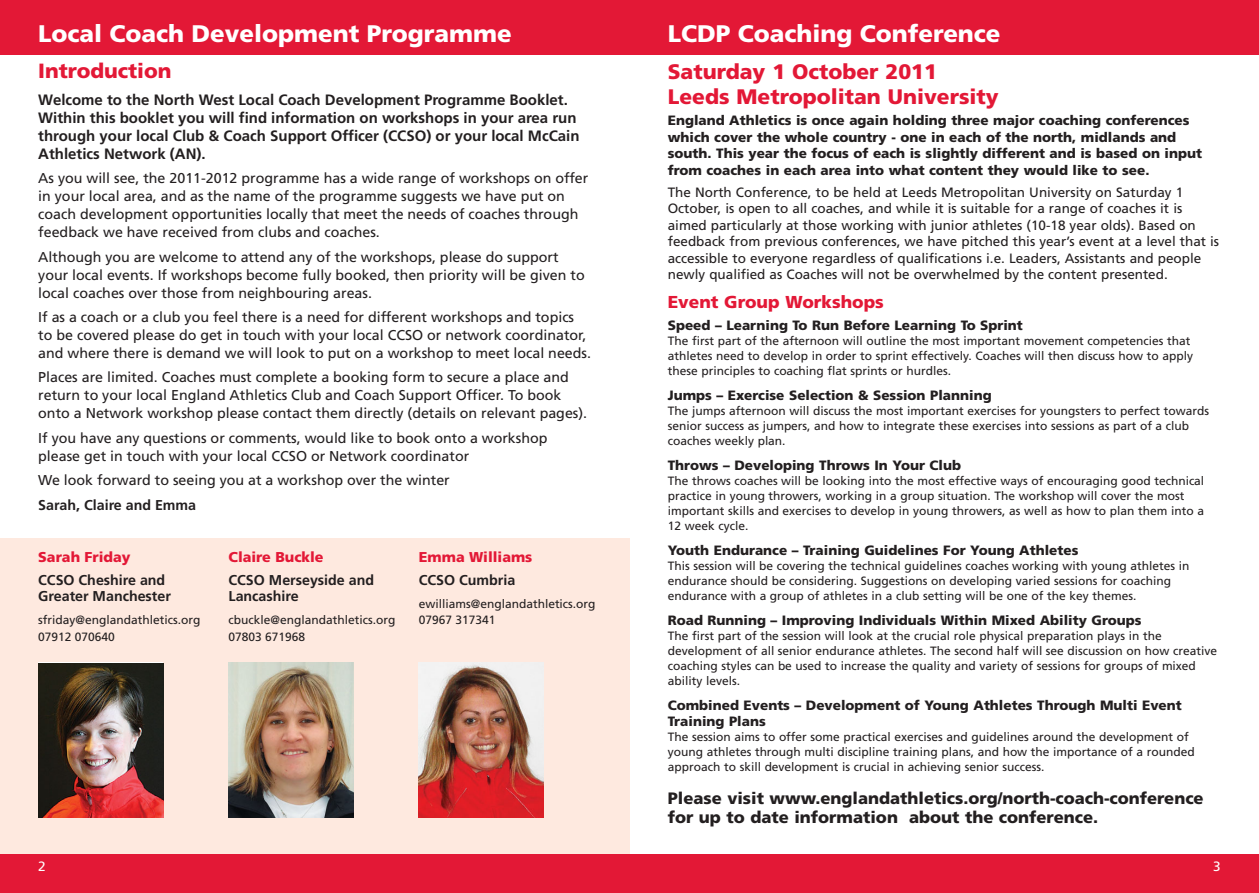
<style>
.page{position:relative;width:1259px;height:893px;background:#fff}
.page>*{position:absolute;margin:0;border:0;box-sizing:border-box;transform-origin:0 0}
.t1{font:900 24px "Frutiger";color:#fff}
.t2{font:900 21px/24.6px "Frutiger";color:#e31836}
.t3{font:900 20.55px "Frutiger";color:#e31836}
.t4{font:900 17.25px "Frutiger";color:#e31836}
.t5{font:900 16.5px/19.5px "Frutiger";color:#231f20}
.t6{font:700 15px/18px "Frutiger";color:#231f20}
.t7{font:14.25px/18px "Frutiger";color:#231f20}
.t8{font:700 14.25px/16.5px "Frutiger";color:#231f20}
.t9{font:900 14.25px "Frutiger";color:#e31836}
.t10{font:900 13.5px/16.5px "Frutiger";color:#231f20}
.t11{font:13.5px/16.5px "Frutiger";color:#231f20}
.t12{font:13.5px "Frutiger";color:#fff}
.t13{font:12px/15px "Frutiger";color:#231f20}
</style>
<div class="page">
<div style="left:0;top:539px;width:629px;height:325px;background:#fee9df"></div>
<div style="left:0;top:0;width:1259px;height:54px;background:#e31836"></div>
<div style="left:0;top:855px;width:1259px;height:38px;background:#e31836"></div>
<img style="left:228px;top:662px;width:125px;height:156px">
<img style="left:38px;top:663px;width:125px;height:155px">
<img style="left:418px;top:662px;width:125px;height:156px">
<h1 class="t1" style="left:38px;top:24px;width:475px">Local Coach Development Programme</h1>
<h1 class="t1" style="left:668px;top:24px;width:334px">LCDP Coaching Conference</h1>
<h3 class="t3" style="left:38px;top:63px;width:135px">Introduction</h3>
<p class="t6" style="left:38px;top:92px;width:543px">Welcome to the North West Local Coach Development Programme Booklet.<br>Within this booklet you will find information on workshops in your area run through your local Club &amp; Coach Support Officer (CCSO) or your local McCain Athletics Network (AN).</p>
<p class="t7" style="left:38px;top:170px;width:551px">As you will see, the 2011-2012 programme has a wide range of workshops on offer in your local area, and as the name of the programme suggests we have put on coach development opportunities locally that meet the needs of coaches through feedback we have received from clubs and coaches.</p>
<p class="t7" style="left:38px;top:249px;width:548px">Although you are welcome to attend any of the workshops, please do support your local events. If workshops become fully booked, then priority will be given to local coaches over those from neighbouring areas.</p>
<p class="t7" style="left:38px;top:309px;width:554px">If as a coach or a club you feel there is a need for different workshops and topics to be covered please do get in touch with your local CCSO or network coordinator, and where there is demand we will look to put on a workshop to meet local needs.</p>
<p class="t7" style="left:38px;top:370px;width:550px">Places are limited. Coaches must complete a booking form to secure a place and return to your local England Athletics Club and Coach Support Officer. To book onto a Network workshop please contact them directly (details on relevant pages).</p>
<p class="t7" style="left:38px;top:430px;width:511px">If you have any questions or comments, would like to book onto a workshop please get in touch with your local CCSO or Network coordinator</p>
<p class="t7" style="left:38px;top:472px;width:413px">We look forward to seeing you at a workshop over the winter</p>
<p class="t8" style="left:38px;top:497px;width:159px">Sarah, Claire and Emma</p>
<p class="t9" style="left:38px;top:551px;width:94px">Sarah Friday</p>
<p class="t8" style="left:38px;top:573px;width:134px">CCSO Cheshire and<br>Greater Manchester</p>
<p class="t13" style="left:38px;top:613px;width:164px;line-height:16.5px">sfriday@englandathletics.org<br>07912 070640</p>
<p class="t9" style="left:228px;top:551px;width:97px">Claire Buckle</p>
<p class="t8" style="left:228px;top:573px;width:147px">CCSO Merseyside and<br>Lancashire</p>
<p class="t13" style="left:228px;top:613px;width:168px;line-height:16.5px">cbuckle@englandathletics.org<br>07803 671968</p>
<p class="t9" style="left:419px;top:551px;width:115px">Emma Williams</p>
<p class="t8" style="left:419px;top:573px;width:98px">CCSO Cumbria</p>
<p class="t13" style="left:419px;top:596px;width:178px;line-height:16.5px">ewilliams@englandathletics.org<br>07967 317341</p>
<h2 class="t2" style="left:668px;top:61px;width:332px">Saturday 1 October 2011<br>Leeds Metropolitan University</h2>
<p class="t10" style="left:668px;top:113px;width:536px">England Athletics is once again holding three major coaching conferences which cover the whole country - one in each of the north, midlands and south. This year the focus of each is slightly different and is based on input from coaches in each area into what content they would like to see.</p>
<p class="t11" style="left:668px;top:185px;width:553px">The North Conference, to be held at Leeds Metropolitan University on Saturday 1<br>October, is open to all coaches, and while it is suitable for a range of coaches it is aimed particularly at those working with junior athletes (10-18 year olds). Based on feedback from previous conferences, we have pitched this year’s event at a level that is accessible to everyone regardless of qualifications i.e. Leaders, Assistants and people newly qualified as Coaches will not be overwhelmed by the content presented.</p>
<h3 class="t4" style="left:668px;top:295px;width:217px">Event Group Workshops</h3>
<p class="t10" style="left:668px;top:318px;width:357px">Speed – Learning To Run Before Learning To Sprint</p>
<p class="t13" style="left:668px;top:334px;width:527px">The first part of the afternoon will outline the most important movement competencies that athletes need to develop in order to sprint effectively. Coaches will then discuss how to apply these principles to coaching flat sprints or hurdles.</p>
<p class="t10" style="left:668px;top:388px;width:325px">Jumps – Exercise Selection &amp; Session Planning</p>
<p class="t13" style="left:668px;top:404px;width:543px">The jumps afternoon will discuss the most important exercises for youngsters to perfect towards senior success as jumpers, and how to integrate these exercises into sessions as part of a club coaches weekly plan.</p>
<p class="t10" style="left:668px;top:458px;width:295px">Throws – Developing Throws In Your Club</p>
<p class="t13" style="left:668px;top:474px;width:538px">The throws coaches will be looking into the most effective ways of encouraging good technical practice in young throwers, working in a group situation. The workshop will cover the most important skills and exercises to develop in young throwers, as well as how to plan them into a 12 week cycle.</p>
<p class="t10" style="left:668px;top:543px;width:412px">Youth Endurance – Training Guidelines For Young Athletes</p>
<p class="t13" style="left:668px;top:559px;width:523px">This session will be covering the technical guidelines coaches working with young athletes in endurance should be considering. Suggestions on developing varied sessions for coaching endurance with a group of athletes in a club setting will be one of the key themes.</p>
<p class="t10" style="left:668px;top:613px;width:475px">Road Running – Improving Individuals Within Mixed Ability Groups</p>
<p class="t13" style="left:668px;top:629px;width:551px">The first part of the session will look at the crucial role physical preparation plays in the development of all senior endurance athletes. The second half will see discussion on how creative coaching styles can be used to increase the quality and variety of sessions for groups of mixed ability levels.</p>
<p class="t10" style="left:668px;top:698px;width:515px">Combined Events – Development of Young Athletes Through Multi Event<br>Training Plans</p>
<p class="t13" style="left:668px;top:731px;width:528px">The session aims to offer some practical exercises and guidelines around the development of young athletes through multi discipline training plans, and how the importance of a rounded approach to skill development is crucial in achieving senior success.</p>
<h3 class="t5" style="left:668px;top:789px;width:537px">Please visit www.englandathletics.org/north-coach-conference for up to date information about the conference.</h3>
<p class="t12" style="left:38px;top:861px;width:9px">2</p>
<p class="t12" style="left:1213px;top:861px;width:9px">3</p>
</div>
